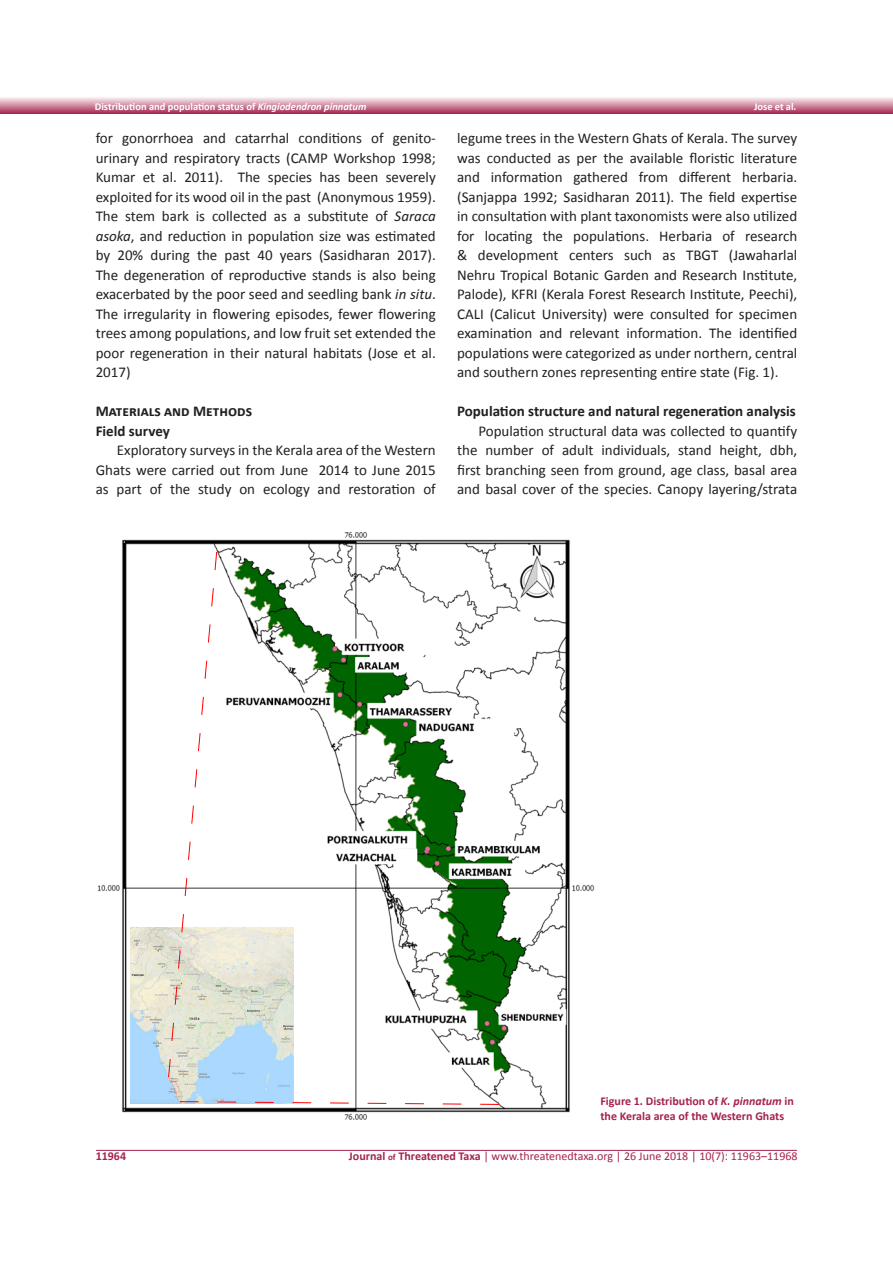
<style>
.page{position:relative;width:893px;height:1263px;background:#fff}
.page>*{position:absolute;margin:0;border:0;box-sizing:border-box;transform-origin:0 0}
.t1{font:15px/19.5px "Calibri";color:#231f20;text-align:justify}
.t2{font:700 15px "Calibri";color:#231f20}
.t3{font:12px "Calibri";color:#a5234c}
.t4{font:700 12px/14.4px "Calibri";color:#a5234c}
.t5{font:12px "Calibri Bold 2";color:#a5234c}
.t6{font:700 10.5px "Calibri";color:#fff}
.s1{font-style:italic}
.s2{font-family:"Calibri Italic 2"}
.s3{font-weight:700}
.s4{font-weight:700;font-size:9px}
</style>
<div class="page">
<svg style="left:0;top:97px;width:893px;height:16px;background:#d291a5"></svg>
<hr style="left:96px;top:1150px;width:701px;height:1px;background:#a5234c">
<img style="left:98px;top:532px;width:497px;height:588px">
<img style="left:130px;top:927px;width:163px;height:177px">
<svg style="left:179px;top:1101px;width:320px;height:4px"></svg>
<svg style="left:168px;top:552px;width:49px;height:525px"></svg>
<p class="t6" style="left:95px;top:100px;width:273px">Distribution and population status of <span class="s1">Kingiodendron pinnatum</span></p>
<p class="t6" style="left:754px;top:100px;width:44px">Jose et al.</p>
<p class="t1" style="left:96px;top:129px;width:342px">for gonorrhoea and catarrhal conditions of genito&shy;urinary and respiratory tracts (CAMP Workshop 1998; Kumar et al. 2011). The species has been severely exploited for its wood oil in the past (Anonymous 1959).<br>The stem bark is collected as a substitute of <span class="s2">Saraca asoka</span>, and reduction in population size was estimated by 20% during the past 40 years (Sasidharan 2017).<br>The degeneration of reproductive stands is also being exacerbated by the poor seed and seedling bank <span class="s2">in situ</span>.<br>The irregularity in flowering episodes, fewer flowering trees among populations, and low fruit set extended the poor regeneration in their natural habitats (Jose et al.<br>2017)</p>
<p class="t2" style="left:96px;top:402px;width:158px">Materials and Methods</p>
<p class="t2" style="left:96px;top:421px;width:76px">Field survey</p>
<p class="t1" style="left:96px;top:441px;width:342px;text-indent:21px">Exploratory surveys in the Kerala area of the Western Ghats were carried out from June 2014 to June 2015 as part of the study on ecology and restoration of</p>
<p class="t1" style="left:457px;top:129px;width:342px">legume trees in the Western Ghats of Kerala. The survey was conducted as per the available floristic literature and information gathered from different herbaria. (Sanjappa 1992; Sasidharan 2011). The field expertise in consultation with plant taxonomists were also utilized for locating the populations. Herbaria of research &amp; development centers such as TBGT (Jawaharlal Nehru Tropical Botanic Garden and Research Institute, Palode), KFRI (Kerala Forest Research Institute, Peechi), CALI (Calicut University) were consulted for specimen examination and relevant information. The identified populations were categorized as under northern, central and southern zones representing entire state (Fig. 1).</p>
<p class="t2" style="left:457px;top:402px;width:340px">Population structure and natural regeneration analysis</p>
<p class="t1" style="left:457px;top:421px;width:342px;text-indent:21px">Population structural data was collected to quantify the number of adult individuals, stand height, dbh, first branching seen from ground, age class, basal area and basal cover of the species. Canopy layering/strata</p>
<p class="t4" style="left:600px;top:1094px;width:195px">Figure 1. Distribution of <span class="s1">K. pinnatum</span> in the Kerala area of the Western Ghats</p>
<p class="t5" style="left:96px;top:1148px;width:32px">11964</p>
<p class="t3" style="left:349px;top:1148px;width:450px"><span class="s3">Journal</span> <span class="s4">of</span> <span class="s3">Threatened Taxa</span> | www.threatenedtaxa.org | 26 June 2018 | 10(7): 11963–11968</p>
</div>
